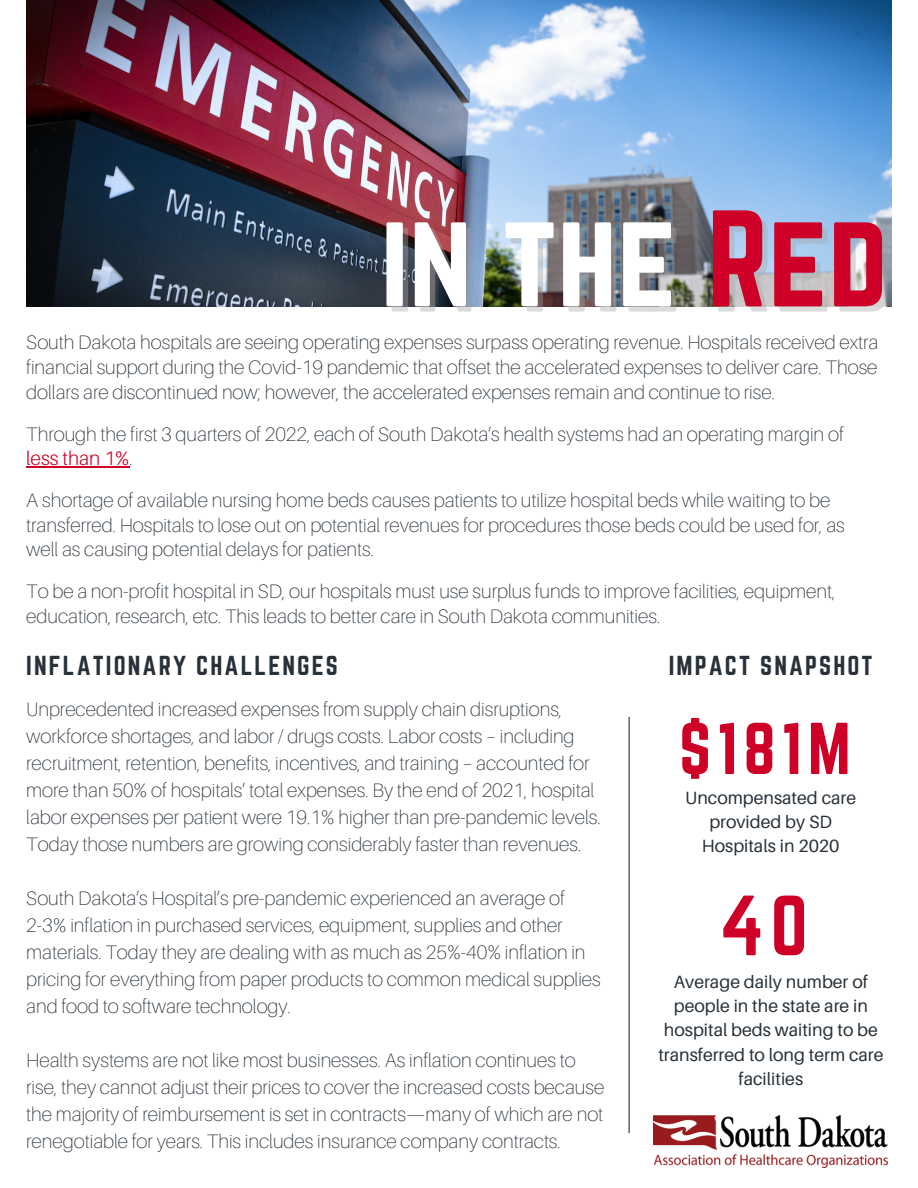
<style>
.page{position:relative;width:918px;height:1188px;background:#fff}
.page>*{position:absolute;margin:0;border:0;box-sizing:border-box;transform-origin:0 0}
.t1{font:120px "Norwester";color:#fff}
.t2{font:74.55px "Norwester";color:#cf0027}
.t3{font:64.05px "Norwester";color:#cf0027}
.t4{font:24px "Norwester";letter-spacing:.085em;color:#283139}
.t5{font:100 19.5px/27px "Aileron";color:#283139}
.t6{font:17.7px/24.3px "Aileron";color:#283139;text-align:center}
.s1{color:rgb(166 166 166/.4)}
.s2{font-weight:300;color:#cf0027}
</style>
<div class="page">
<img style="left:26px;top:0;width:865px;height:306px">
<hr style="left:629px;top:717px;width:1px;height:416px;background:#283139">
<img style="left:654px;top:1115px;width:234px;height:52px">
<hr style="left:26px;top:466px;width:103px;height:2px;background:#cf0027">
<h1 class="t1" style="left:381px;top:186px;width:514px">in the <span class="s1">Red</span></h1>
<p class="t5" style="left:26px;top:330px;width:853px;line-height:24.8px;text-align:justify">South Dakota hospitals are seeing operating expenses surpass operating revenue. Hospitals received extra financial support during the Covid-19 pandemic that offset the accelerated expenses to deliver care. Those dollars are discontinued now; however, the accelerated expenses remain and continue to rise.</p>
<p class="t5" style="left:26px;top:421px;width:819px;line-height:24.8px">Through the first 3 quarters of 2022, each of South Dakota’s health systems had an operating margin of <span class="s2">less than 1%</span>.</p>
<p class="t5" style="left:26px;top:487px;width:820px;line-height:24.8px">A shortage of available nursing home beds causes patients to utilize hospital beds while waiting to be transferred. Hospitals to lose out on potential revenues for procedures those beds could be used for, as well as causing potential delays for patients.</p>
<p class="t5" style="left:26px;top:578px;width:811px;line-height:24.8px">To be a non-profit hospital in SD, our hospitals must use surplus funds to improve facilities, equipment, education, research, etc. This leads to better care in South Dakota communities.</p>
<p class="t4" style="left:26px;top:651px;width:313px">INFLATIONARY CHALLENGES</p>
<p class="t5" style="left:26px;top:695px;width:576px">Unprecedented increased expenses from supply chain disruptions, workforce shortages, and labor / drugs costs. Labor costs – including recruitment, retention, benefits, incentives, and training – accounted for more than 50% of hospitals’ total expenses. By the end of 2021, hospital labor expenses per patient were 19.1% higher than pre-pandemic levels.<br>Today those numbers are growing considerably faster than revenues.</p>
<p class="t5" style="left:26px;top:884px;width:576px">South Dakota’s Hospital’s pre-pandemic experienced an average of 2-3% inflation in purchased services, equipment, supplies and other materials. Today they are dealing with as much as 25%-40% inflation in pricing for everything from paper products to common medical supplies and food to software technology.</p>
<p class="t5" style="left:26px;top:1046px;width:580px">Health systems are not like most businesses. As inflation continues to rise, they cannot adjust their prices to cover the increased costs because the majority of reimbursement is set in contracts—many of which are not renegotiable for years. This includes insurance company contracts.</p>
<p class="t4" style="left:669px;top:651px;width:205px">IMPACT SNAPSHOT</p>
<h3 class="t3" style="left:679px;top:710px;width:173px">$181M</h3>
<p class="t6" style="left:685px;top:785px;width:172px">Uncompensated care provided by SD<br>Hospitals in 2020</p>
<h2 class="t2" style="left:720px;top:881px;width:90px">40</h2>
<p class="t6" style="left:658px;top:969px;width:227px">Average daily number of people in the state are in hospital beds waiting to be transferred to long term care facilities</p>
</div>
